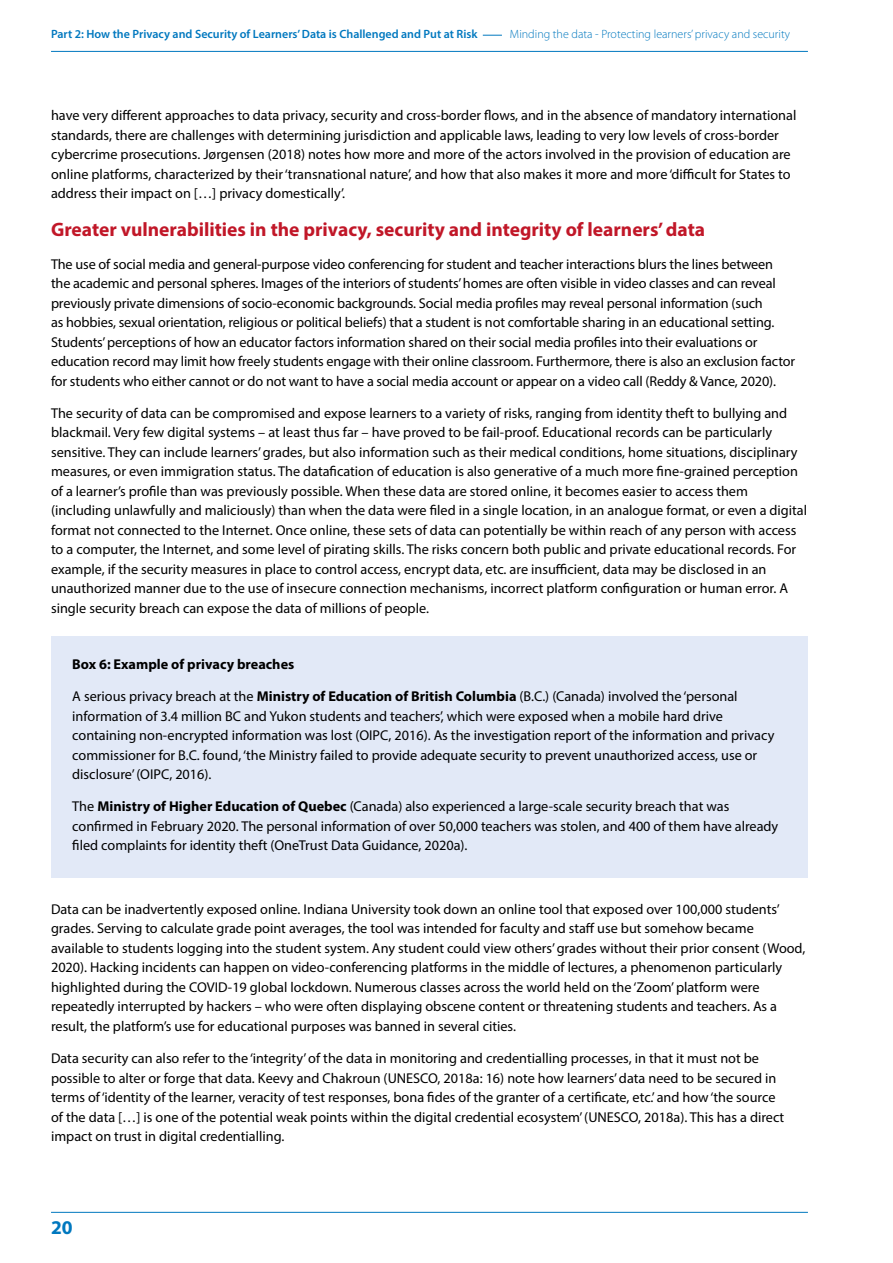
<style>
.page{position:relative;width:893px;height:1263px;background:#fff}
.page>*{position:absolute;margin:0;border:0;box-sizing:border-box;transform-origin:0 0}
.t1{font:700 19.5px "Myriad Pro";color:#c11728}
.t2{font:700 19.5px "Myriad Pro";color:#0078bf}
.t3{font:14.25px/19.5px "Myriad Pro";color:#000}
.t4{font:700 14.25px "Myriad Pro";color:#000}
.t5{font:600 12px "Myriad Pro";color:#0078bf}
.t6{font:300 12px "Myriad Pro";color:#0078bf}
.s1{font-weight:700}
</style>
<div class="page">
<hr style="left:51px;top:51px;width:757px;height:1px;background:#0078bf">
<svg style="left:483px;top:35px;width:19px;height:1px"></svg>
<hr style="left:51px;top:1212px;width:757px;height:1px;background:#0078bf">
<div style="left:51px;top:637px;width:757px;height:241px;background:#e2e9f7"></div>
<p class="t5" style="left:51px;top:27px;width:428px">Part 2: How the Privacy and Security of Learners’ Data is Challenged and Put at Risk</p>
<p class="t6" style="left:510px;top:27px;width:282px">Minding the data - Protecting learners’ privacy and security</p>
<p class="t3" style="left:51px;top:105px;width:747px">have very different approaches to data privacy, security and cross-border flows, and in the absence of mandatory international standards, there are challenges with determining jurisdiction and applicable laws, leading to very low levels of cross-border cybercrime prosecutions. Jørgensen (2018) notes how more and more of the actors involved in the provision of education are online platforms, characterized by their ‘transnational nature’, and how that also makes it more and more ‘difficult for States to address their impact on […] privacy domestically’.</p>
<h1 class="t1" style="left:51px;top:217px;width:656px">Greater vulnerabilities in the privacy, security and integrity of learners’ data</h1>
<p class="t3" style="left:51px;top:254px;width:746px">The use of social media and general-purpose video conferencing for student and teacher interactions blurs the lines between the academic and personal spheres. Images of the interiors of students’ homes are often visible in video classes and can reveal previously private dimensions of socio-economic backgrounds. Social media profiles may reveal personal information (such<br>as hobbies, sexual orientation, religious or political beliefs) that a student is not comfortable sharing in an educational setting.<br>Students’ perceptions of how an educator factors information shared on their social media profiles into their evaluations or education record may limit how freely students engage with their online classroom. Furthermore, there is also an exclusion factor for students who either cannot or do not want to have a social media account or appear on a video call (Reddy &amp; Vance, 2020).</p>
<p class="t3" style="left:51px;top:403px;width:758px">The security of data can be compromised and expose learners to a variety of risks, ranging from identity theft to bullying and blackmail. Very few digital systems – at least thus far – have proved to be fail-proof. Educational records can be particularly sensitive. They can include learners’ grades, but also information such as their medical conditions, home situations, disciplinary measures, or even immigration status. The datafication of education is also generative of a much more fine-grained perception of a learner’s profile than was previously possible. When these data are stored online, it becomes easier to access them (including unlawfully and maliciously) than when the data were filed in a single location, in an analogue format, or even a digital format not connected to the Internet. Once online, these sets of data can potentially be within reach of any person with access to a computer, the Internet, and some level of pirating skills. The risks concern both public and private educational records. For example, if the security measures in place to control access, encrypt data, etc. are insufficient, data may be disclosed in an unauthorized manner due to the use of insecure connection mechanisms, incorrect platform configuration or human error. A single security breach can expose the data of millions of people.</p>
<p class="t4" style="left:72px;top:655px;width:224px">Box 6: Example of privacy breaches</p>
<p class="t3" style="left:72px;top:686px;width:704px">A serious privacy breach at the <span class="s1">Ministry of Education of British Columbia</span> (B.C.) (Canada) involved the ‘personal information of 3.4 million BC and Yukon students and teachers’, which were exposed when a mobile hard drive containing non-encrypted information was lost (OIPC, 2016). As the investigation report of the information and privacy commissioner for B.C. found, ‘the Ministry failed to provide adequate security to prevent unauthorized access, use or disclosure’ (OIPC, 2016).</p>
<p class="t3" style="left:72px;top:797px;width:708px">The <span class="s1">Ministry of Higher Education of Quebec</span> (Canada) also experienced a large-scale security breach that was confirmed in February 2020. The personal information of over 50,000 teachers was stolen, and 400 of them have already filed complaints for identity theft (OneTrust Data Guidance, 2020a).</p>
<p class="t3" style="left:51px;top:899px;width:756px">Data can be inadvertently exposed online. Indiana University took down an online tool that exposed over 100,000 students’ grades. Serving to calculate grade point averages, the tool was intended for faculty and staff use but somehow became available to students logging into the student system. Any student could view others’ grades without their prior consent (Wood, 2020). Hacking incidents can happen on video-conferencing platforms in the middle of lectures, a phenomenon particularly highlighted during the COVID-19 global lockdown. Numerous classes across the world held on the ‘Zoom’ platform were repeatedly interrupted by hackers – who were often displaying obscene content or threatening students and teachers. As a result, the platform’s use for educational purposes was banned in several cities.</p>
<p class="t3" style="left:51px;top:1048px;width:735px">Data security can also refer to the ‘integrity’ of the data in monitoring and credentialling processes, in that it must not be possible to alter or forge that data. Keevy and Chakroun (UNESCO, 2018a: 16) note how learners’ data need to be secured in terms of ‘identity of the learner, veracity of test responses, bona fides of the granter of a certificate, etc.’ and how ‘the source of the data […] is one of the potential weak points within the digital credential ecosystem’ (UNESCO, 2018a). This has a direct impact on trust in digital credentialling.</p>
<h1 class="t2" style="left:51px;top:1215px;width:23px">20</h1>
</div>
